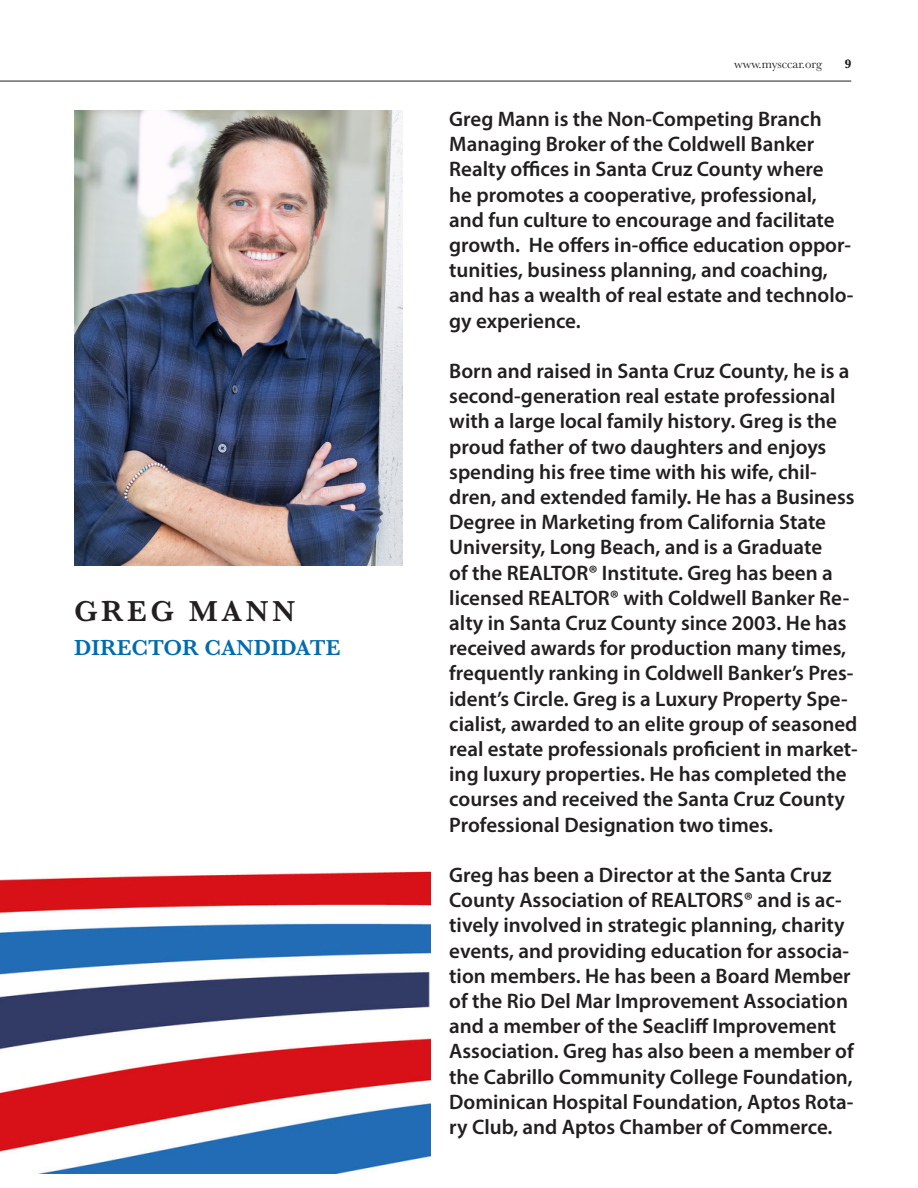
<style>
.page{position:relative;width:918px;height:1188px;background:#fff}
.page>*{position:absolute;margin:0;border:0;box-sizing:border-box;transform-origin:0 0}
.t1{font:600 30px "Baskerville";letter-spacing:.125em;color:#231f20}
.t2{font:600 22.5px "Baskerville";color:#006cad}
.t3{font:600 21px/25.2px "Myriad Pro";color:#231f20}
.t4{font:12.75px "Baskerville";color:#231f20}
.t5{font:700 12.75px "Baskerville";color:#231f20}
</style>
<div class="page">
<hr style="left:0;top:81px;width:851px;height:1px;background:#231f20">
<img style="left:0;top:871px;width:431px;height:303px">
<img style="left:74px;top:110px;width:329px;height:455px">
<p class="t1" style="left:74px;top:590px;width:222px">GREG MANN</p>
<p class="t2" style="left:74px;top:632px;width:268px">DIRECTOR CANDIDATE</p>
<p class="t4" style="left:734px;top:56px;width:89px">www.mysccar.org</p>
<p class="t5" style="left:844px;top:55px;width:8px">9</p>
<p class="t3" style="left:449px;top:106px;width:406px">Greg Mann is the Non-Competing Branch Managing Broker of the Coldwell Banker Realty offices in Santa Cruz County where<br>he promotes a cooperative, professional, and fun culture to encourage and facilitate growth. He offers in-office education oppor&shy;tunities, business planning, and coaching, and has a wealth of real estate and technolo&shy;gy experience.</p>
<p class="t3" style="left:449px;top:358px;width:410px">Born and raised in Santa Cruz County, he is a second-generation real estate professional with a large local family history. Greg is the proud father of two daughters and enjoys spending his free time with his wife, chil&shy;dren, and extended family. He has a Business Degree in Marketing from California State University, Long Beach, and is a Graduate<br>of the REALTOR® Institute. Greg has been a licensed REALTOR® with Coldwell Banker Re&shy;alty in Santa Cruz County since 2003. He has received awards for production many times, frequently ranking in Coldwell Banker’s Pres&shy;ident’s Circle. Greg is a Luxury Property Spe&shy;cialist, awarded to an elite group of seasoned real estate professionals proficient in market&shy;ing luxury properties. He has completed the courses and received the Santa Cruz County Professional Designation two times.</p>
<p class="t3" style="left:449px;top:862px;width:406px">Greg has been a Director at the Santa Cruz County Association of REALTORS® and is ac&shy;tively involved in strategic planning, charity events, and providing education for associa&shy;tion members. He has been a Board Member of the Rio Del Mar Improvement Association and a member of the Seacliff Improvement Association. Greg has also been a member of the Cabrillo Community College Foundation, Dominican Hospital Foundation, Aptos Rota&shy;ry Club, and Aptos Chamber of Commerce.</p>
</div>
